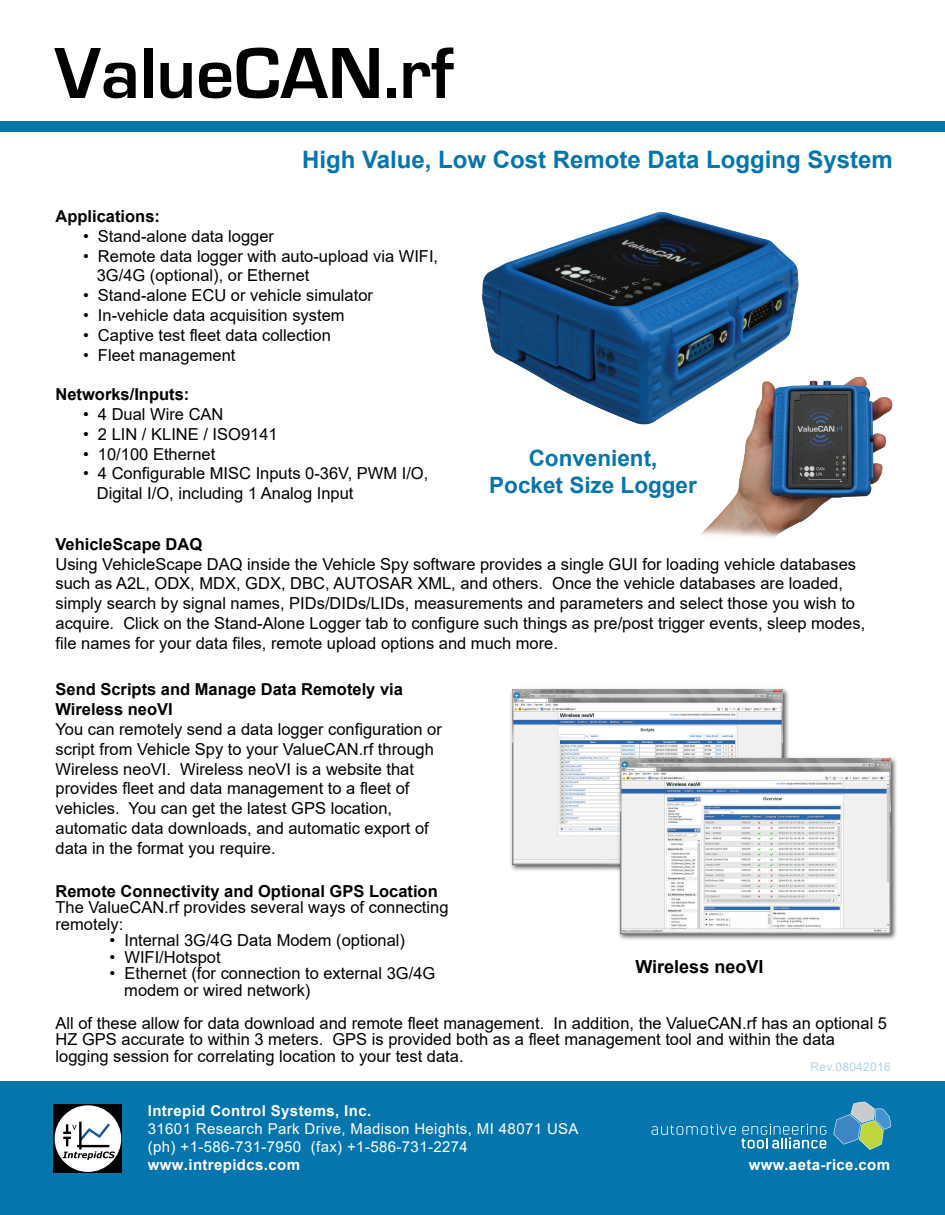
<style>
.page{position:relative;width:945px;height:1215px;background:#fff}
.page>*{position:absolute;margin:0;border:0;box-sizing:border-box;transform-origin:0 0}
.t1{font:700 75px "Eurostile";color:#000001}
.t2{font:700 24px "Arial";color:#0575ae}
.t3{font:700 22.5px/27px "Arial";color:#0575ae;text-align:center}
.t4{font:700 18px "Arial";color:#000001}
.t5{font:16.5px/19.8px "Arial";color:#000001}
.t6{font:700 16.5px/19.8px "Arial";color:#000001}
.t7{font:15px/18px "Arial";letter-spacing:.025em;color:#fff}
.t8{font:700 15px "Arial";letter-spacing:.025em;color:#fff}
.t9{font:12px "Arial";letter-spacing:.025em;color:#b2d1e5}
</style>
<div class="page">
<div style="left:0;top:1081px;width:945px;height:134px;background:#0575ae"></div>
<div style="left:54px;top:1105px;width:68px;height:68px;background:#000001"></div>
<div style="left:55px;top:1105px;width:66px;height:67px;background:#fff;border-radius:50%"></div>
<svg style="left:63px;top:1122px;width:52px;height:38px"></svg>
<svg style="left:833px;top:1102px;width:58px;height:48px"></svg>
<svg style="left:651px;top:1124px;width:175px;height:25px"></svg>
<div style="left:0;top:121px;width:945px;height:11px;background:#0575ae"></div>
<img style="left:510px;top:688px;width:279px;height:183px">
<img style="left:512px;top:690px;width:270px;height:174px">
<img style="left:616px;top:754px;width:281px;height:186px">
<img style="left:620px;top:759px;width:270px;height:174px">
<img style="left:482px;top:212px;width:317px;height:213px">
<img style="left:665px;top:354px;width:228px;height:184px">
<h1 class="t1" style="left:55px;top:32px;width:401px">ValueCAN.rf</h1>
<h2 class="t2" style="left:302px;top:143px;width:592px">High Value, Low Cost Remote Data Logging System</h2>
<p class="t6" style="left:56px;top:207px;width:106px">Applications:</p>
<p class="t5" style="left:83px;top:226px;width:193px">• Stand-alone data logger</p>
<p class="t5" style="left:97px;top:246px;width:343px;text-indent:-14px">• Remote data logger with auto-upload via WIFI,<br>3G/4G (optional), or Ethernet</p>
<p class="t5" style="left:83px;top:285px;width:292px">• Stand-alone ECU or vehicle simulator</p>
<p class="t5" style="left:83px;top:305px;width:263px">• In-vehicle data acquisition system</p>
<p class="t5" style="left:83px;top:325px;width:249px">• Captive test fleet data collection</p>
<p class="t5" style="left:83px;top:345px;width:154px">• Fleet management</p>
<p class="t6" style="left:56px;top:385px;width:135px">Networks/Inputs:</p>
<p class="t5" style="left:83px;top:404px;width:142px">• 4 Dual Wire CAN</p>
<p class="t5" style="left:83px;top:424px;width:196px">• 2 LIN / KLINE / ISO9141</p>
<p class="t5" style="left:83px;top:444px;width:134px">• 10/100 Ethernet</p>
<p class="t5" style="left:97px;top:464px;width:333px;text-indent:-14px">• 4 Configurable MISC Inputs 0-36V, PWM I/O,<br>Digital I/O, including 1 Analog Input</p>
<p class="t6" style="left:56px;top:534px;width:148px">VehicleScape DAQ</p>
<p class="t5" style="left:56px;top:554px;width:811px">Using VehicleScape DAQ inside the Vehicle Spy software provides a single GUI for loading vehicle databases such as A2L, ODX, MDX, GDX, DBC, AUTOSAR XML, and others. Once the vehicle databases are loaded, simply search by signal names, PIDs/DIDs/LIDs, measurements and parameters and select those you wish to acquire. Click on the Stand-Alone Logger tab to configure such things as pre/post trigger events, sleep modes, file names for your data files, remote upload options and much more.</p>
<p class="t6" style="left:56px;top:680px;width:349px">Send Scripts and Manage Data Remotely via<br>Wireless neoVI</p>
<p class="t5" style="left:56px;top:719px;width:388px">You can remotely send a data logger configuration or script from Vehicle Spy to your ValueCAN.rf through Wireless neoVI. Wireless neoVI is a website that provides fleet and data management to a fleet of vehicles. You can get the latest GPS location, automatic data downloads, and automatic export of data in the format you require.</p>
<h3 class="t3" style="left:489px;top:445px;width:209px">Convenient,<br>Pocket Size Logger</h3>
<p class="t6" style="left:56px;top:881px;width:384px">Remote Connectivity and Optional GPS Location</p>
<p class="t5" style="left:56px;top:899px;width:395px;line-height:16.5px">The ValueCAN.rf provides several ways of connecting remotely:</p>
<p class="t5" style="left:109px;top:931px;width:297px">• Internal 3G/4G Data Modem (optional)</p>
<p class="t5" style="left:109px;top:947px;width:113px">• WIFI/Hotspot</p>
<p class="t5" style="left:124px;top:965px;width:313px;line-height:16.5px;text-indent:-15px">• Ethernet (for connection to external 3G/4G modem or wired network)</p>
<p class="t5" style="left:56px;top:1015px;width:833px;line-height:16.5px">All of these allow for data download and remote fleet management. In addition, the ValueCAN.rf has an optional 5<br>HZ GPS accurate to within 3 meters. GPS is provided both as a fleet management tool and within the data logging session for correlating location to your test data.</p>
<p class="t4" style="left:635px;top:954px;width:129px">Wireless neoVI</p>
<p class="t9" style="left:810px;top:1058px;width:82px">Rev.08042016</p>
<p class="t8" style="left:148px;top:1100px;width:225px">Intrepid Control Systems, Inc.</p>
<p class="t7" style="left:148px;top:1120px;width:432px">31601 Research Park Drive, Madison Heights, MI 48071 USA (ph) +1-586-731-7950 (fax) +1-586-731-2274</p>
<p class="t8" style="left:148px;top:1154px;width:154px">www.intrepidcs.com</p>
<p class="t8" style="left:749px;top:1154px;width:143px">www.aeta-rice.com</p>
</div>
